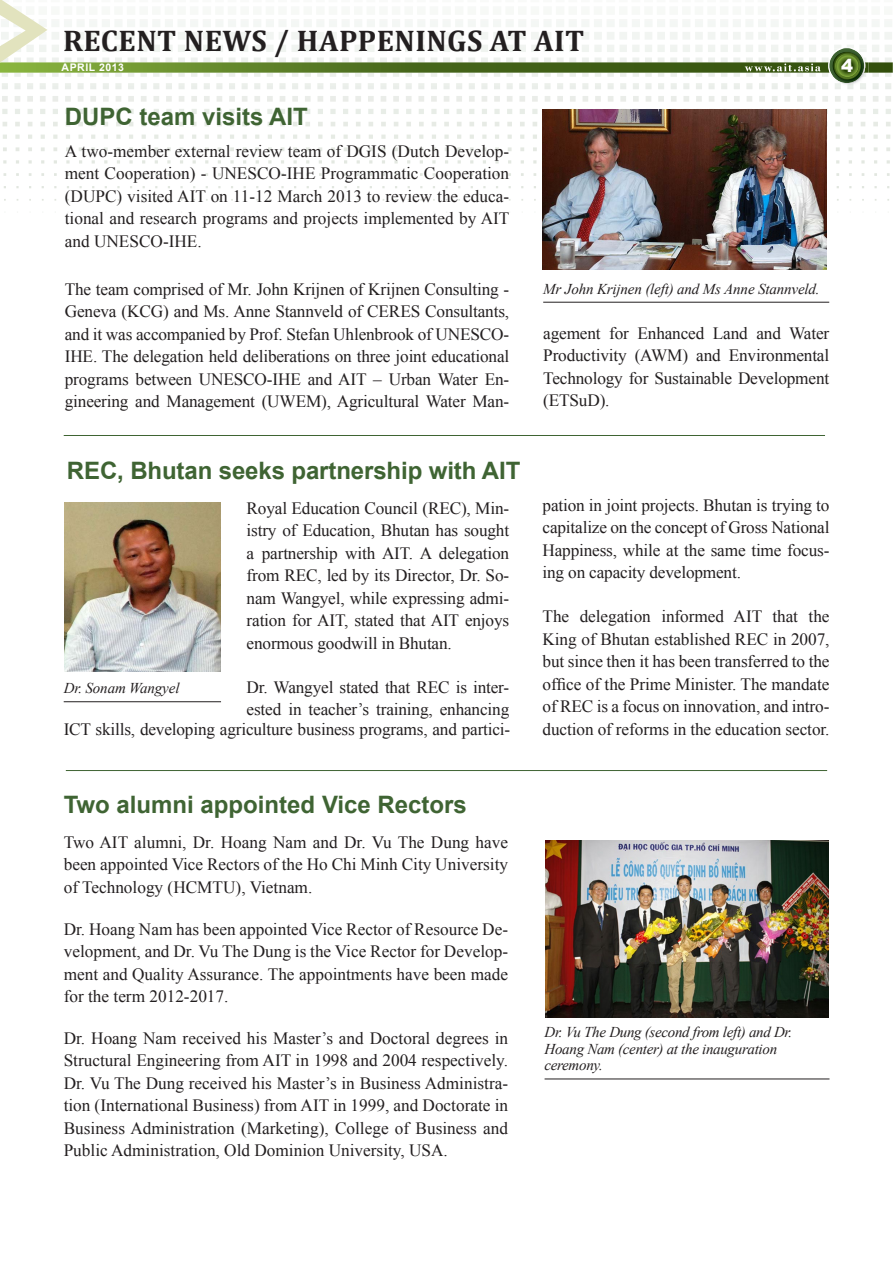
<style>
.page{position:relative;width:893px;height:1263px;background:#fff}
.page>*{position:absolute;margin:0;border:0;box-sizing:border-box;transform-origin:0 0}
.t1{font:700 30px "Cambria";letter-spacing:.015em;color:#231f20}
.t2{font:700 24px "Arial";color:#3f6433}
.t3{font:900 18px "Arial";color:#fff}
.body{font:17.25px/22.5px "Times New Roman";letter-spacing:-.01em;color:#231f20;text-align:justify}
.t4{font:italic 15px/16.5px "Times New Roman";letter-spacing:-.02em;color:#231f20}
.t5{font:700 10.5px "Arial";letter-spacing:.05em;color:#fff}
</style>
<div class="page">
<svg style="left:4px;top:186px;width:885px;height:15px"></svg>
<img style="left:835px;top:84px;width:31px;height:3px">
<svg style="left:0;top:0;width:893px;height:84px"></svg>
<hr style="left:543px;top:302px;width:286px;height:1px;background:#231f20">
<hr style="left:64px;top:435px;width:761px;height:1px;background:#3f6433">
<hr style="left:64px;top:701px;width:157px;height:1px;background:#231f20">
<img style="left:543px;top:109px;width:283px;height:160px">
<hr style="left:66px;top:770px;width:761px;height:1px;background:#3f6433">
<img style="left:64px;top:503px;width:156px;height:168px">
<hr style="left:545px;top:1079px;width:284px;height:1px;background:#231f20">
<img style="left:545px;top:840px;width:284px;height:177px">
<p class="t1" style="left:63px;top:20px;width:523px">RECENT NEWS / HAPPENINGS AT AIT</p>
<p class="t5" style="left:62px;top:61px;width:64px">APRIL 2013</p>
<p class="t3" style="left:841px;top:52px;width:14px">4</p>
<p class="t2" style="left:65px;top:101px;width:245px">DUPC team visits AIT</p>
<p class="body" style="left:65px;top:139px;width:446px">A two-member external review team of DGIS (Dutch Develop&shy;ment Cooperation) - UNESCO-IHE Programmatic Cooperation (DUPC) visited AIT on 11-12 March 2013 to review the educa&shy;tional and research programs and projects implemented by AIT and UNESCO-IHE.</p>
<p class="body" style="left:65px;top:277px;width:446px">The team comprised of Mr. John Krijnen of Krijnen Consulting - Geneva (KCG) and Ms. Anne Stannveld of CERES Consultants, and it was accompanied by Prof. Stefan Uhlenbrook of UNESCO-IHE. The delegation held deliberations on three joint educational programs between UNESCO-IHE and AIT – Urban Water En&shy;gineering and Management (UWEM), Agricultural Water Man-</p>
<p class="t4" style="left:543px;top:280px;width:278px">Mr John Krijnen (left) and Ms Anne Stannveld.</p>
<p class="body" style="left:543px;top:321px;width:288px">agement for Enhanced Land and Water Productivity (AWM) and Environmental Technology for Sustainable Development (ETSuD).</p>
<p class="t2" style="left:67px;top:455px;width:455px">REC, Bhutan seeks partnership with AIT</p>
<p class="t4" style="left:64px;top:679px;width:117px">Dr. Sonam Wangyel</p>
<p class="body" style="left:247px;top:497px;width:264px">Royal Education Council (REC), Min&shy;istry of Education, Bhutan has sought a partnership with AIT. A delegation from REC, led by its Director, Dr. So&shy;nam Wangyel, while expressing admi&shy;ration for AIT, stated that AIT enjoys enormous goodwill in Bhutan.</p>
<p class="body" style="left:247px;top:675px;width:264px">Dr. Wangyel stated that REC is inter&shy;ested in teacher’s training, enhancing</p>
<p class="body" style="left:542px;top:494px;width:289px">pation in joint projects. Bhutan is trying to capitalize on the concept of Gross National Happiness, while at the same time focus&shy;ing on capacity development.</p>
<p class="body" style="left:542px;top:605px;width:289px">The delegation informed AIT that the King of Bhutan established REC in 2007, but since then it has been transferred to the office of the Prime Minister. The mandate of REC is a focus on innovation, and intro-</p>
<p class="body" style="left:64px;top:718px;width:448px">ICT skills, developing agriculture business programs, and partici-</p>
<p class="body" style="left:542px;top:717px;width:289px">duction of reforms in the education sector.</p>
<p class="t2" style="left:64px;top:789px;width:405px">Two alumni appointed Vice Rectors</p>
<p class="body" style="left:64px;top:831px;width:446px">Two AIT alumni, Dr. Hoang Nam and Dr. Vu The Dung have been appointed Vice Rectors of the Ho Chi Minh City University of Technology (HCMTU), Vietnam.</p>
<p class="body" style="left:64px;top:917px;width:446px">Dr. Hoang Nam has been appointed Vice Rector of Resource De&shy;velopment, and Dr. Vu The Dung is the Vice Rector for Develop&shy;ment and Quality Assurance. The appointments have been made for the term 2012-2017.</p>
<p class="body" style="left:64px;top:1026px;width:446px">Dr. Hoang Nam received his Master’s and Doctoral degrees in Structural Engineering from AIT in 1998 and 2004 respectively.<br>Dr. Vu The Dung received his Master’s in Business Administra&shy;tion (International Business) from AIT in 1999, and Doctorate in Business Administration (Marketing), College of Business and Public Administration, Old Dominion University, USA.</p>
<p class="t4" style="left:545px;top:1024px;width:249px">Dr. Vu The Dung (second from left) and Dr.<br>Hoang Nam (center) at the inauguration ceremony.</p>
</div>
